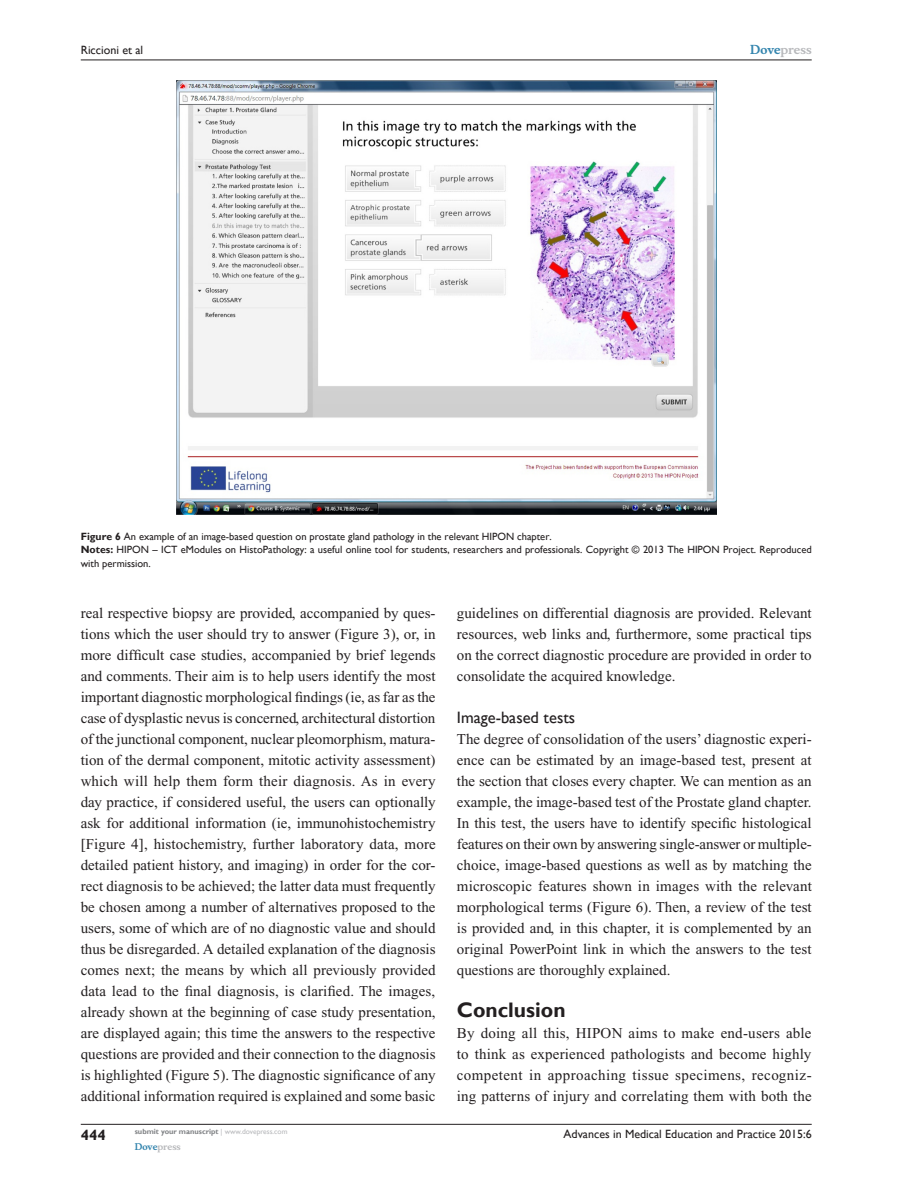
<style>
.page{position:relative;width:918px;height:1188px;background:#fff}
.page>*{position:absolute;margin:0;border:0;box-sizing:border-box;transform-origin:0 0}
.t1{font:700 21px "Gill Sans";color:#231f20}
.t2{font:16.5px "Gill Sans";color:#231f20}
.Tx{font:15px/21px "Times New Roman";color:#231f20;text-align:justify}
.TxF{font:15px/21px "Times New Roman";letter-spacing:.005em;color:#231f20;text-align:justify}
.t3{font:700 15px "Gill Sans";color:#231f20}
.t4{font:12px "Gill Sans";color:#231f20}
.t5{font:700 12px "Musee";color:#b8b9bc}
.FigSNRI{font:10.5px "Gill Sans";color:#231f20}
.FC{font:10.5px "Gill Sans";color:#231f20}
.t6{font:700 9px "Musee";color:#b8b9bc}
.t7{font:700 7.5px "Gill Sans";color:#808285}
.s1{color:#3485ae}
.s2{font-weight:700}
.s3{font-weight:400;color:#b8b9bc}
</style>
<div class="page">
<hr style="left:81px;top:1124px;width:731px;height:1px;background:#231f20">
<hr style="left:81px;top:60px;width:731px;height:1px;background:#231f20">
<img style="left:176px;top:81px;width:540px;height:434px">
<p class="t4" style="left:81px;top:43px;width:64px">Riccioni et al</p>
<p class="t5" style="left:750px;top:43px;width:63px"><span class="s1">Dove</span>press</p>
<p class="FC" style="left:81px;top:530px;width:473px"><span class="s2">Figure 6</span> An example of an image-based question on prostate gland pathology in the relevant HIPON chapter.</p>
<p class="FigSNRI" style="left:81px;top:544px;width:87px"><span class="s2">Notes:</span> HIPON – ICT</p>
<p class="FigSNRI" style="left:181px;top:544px;width:632px">eModules on HistoPathology: a useful online tool for students, researchers and professionals. Copyright © 2013 The HIPON Project. Reproduced</p>
<p class="FigSNRI" style="left:81px;top:557px;width:72px">with permission.</p>
<p class="Tx" style="left:81px;top:602px;width:357px">real respective biopsy are provided, accompanied by ques&shy;tions which the user should try to answer (Figure 3), or, in more difficult case studies, accompanied by brief legends and comments. Their aim is to help users identify the most important diagnostic morphological findings (ie, as far as the case of dysplastic nevus is concerned, architectural distortion of the junctional component, nuclear pleomorphism, matura&shy;tion of the dermal component, mitotic activity assessment) which will help them form their diagnosis. As in every day practice, if considered useful, the users can optionally ask for additional information (ie, immunohistochemistry [Figure 4], histochemistry, further laboratory data, more detailed patient history, and imaging) in order for the cor&shy;rect diagnosis to be achieved; the latter data must frequently be chosen among a number of alternatives proposed to the users, some of which are of no diagnostic value and should thus be disregarded. A detailed explanation of the diagnosis comes next; the means by which all previously provided data lead to the final diagnosis, is clarified. The images, already shown at the beginning of case study presentation, are displayed again; this time the answers to the respective questions are provided and their connection to the diagnosis is highlighted (Figure 5). The diagnostic significance of any additional information required is explained and some basic</p>
<p class="Tx" style="left:457px;top:602px;width:356px">guidelines on differential diagnosis are provided. Relevant resources, web links and, furthermore, some practical tips on the correct diagnostic procedure are provided in order to consolidate the acquired knowledge.</p>
<h3 class="t2" style="left:457px;top:707px;width:120px">Image-based tests</h3>
<p class="TxF" style="left:457px;top:728px;width:357px">The degree of consolidation of the users’ diagnostic experi&shy;ence can be estimated by an image-based test, present at the section that closes every chapter. We can mention as an example, the image-based test of the Prostate gland chapter.<br>In this test, the users have to identify specific histological features on their own by answering single-answer or multiple&shy;choice, image-based questions as well as by matching the microscopic features shown in images with the relevant morphological terms (Figure 6). Then, a review of the test is provided and, in this chapter, it is complemented by an original PowerPoint link in which the answers to the test questions are thoroughly explained.</p>
<h1 class="t1" style="left:457px;top:997px;width:110px">Conclusion</h1>
<p class="TxF" style="left:457px;top:1022px;width:356px">By doing all this, HIPON aims to make end-users able to think as experienced pathologists and become highly competent in approaching tissue specimens, recogniz&shy;ing patterns of injury and correlating them with both the</p>
<p class="t3" style="left:81px;top:1126px;width:26px">444</p>
<p class="t7" style="left:135px;top:1127px;width:154px">submit your manuscript <span class="s3">| www.dovepress.com</span></p>
<p class="t6" style="left:135px;top:1141px;width:48px"><span class="s1">Dove</span>press</p>
<p class="t4" style="left:564px;top:1127px;width:250px">Advances in Medical Education and Practice 2015:6</p>
</div>
